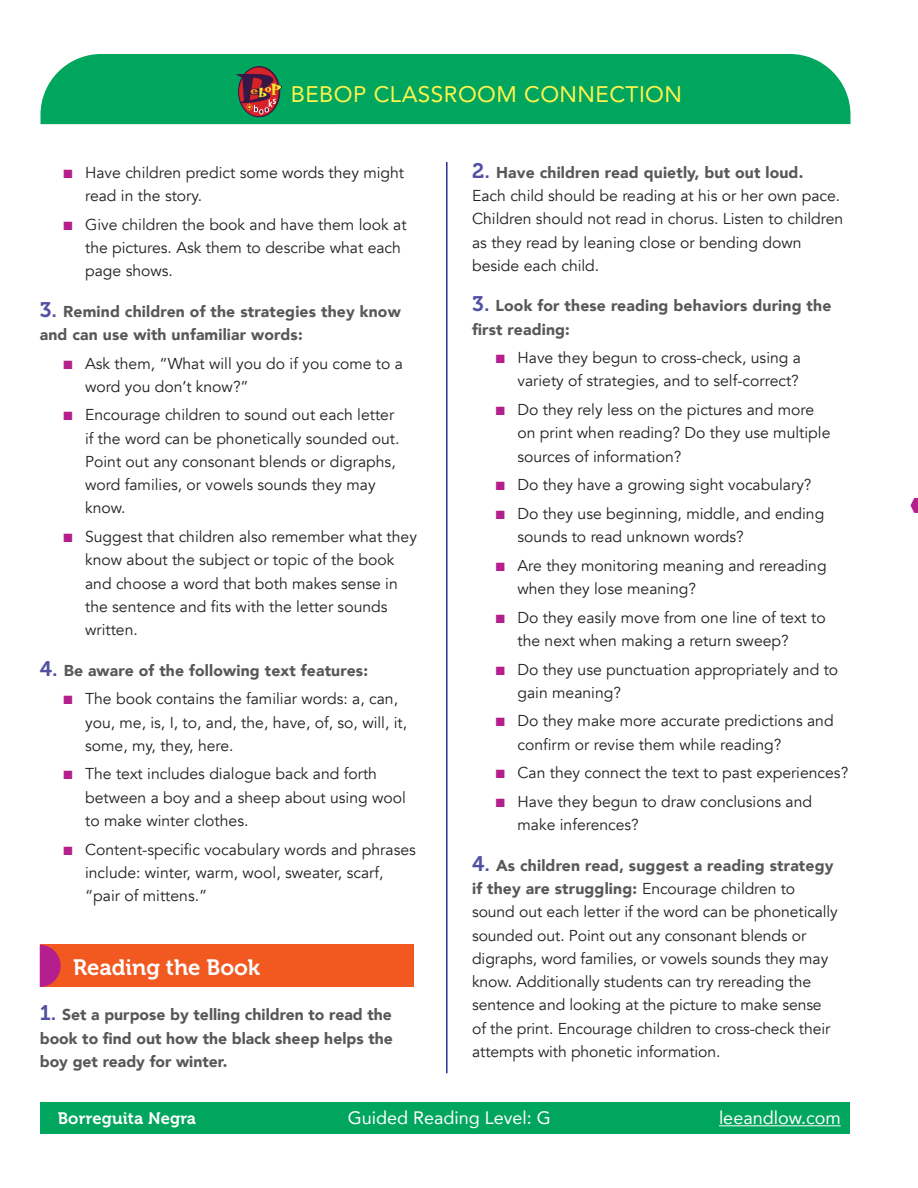
<style>
.page{position:relative;width:918px;height:1188px;background:#fff}
.page>*{position:absolute;margin:0;border:0;box-sizing:border-box;transform-origin:0 0}
.t1{font:22.5px "Avenir";letter-spacing:.02em;color:#fff34f}
.t2{font:22.2px "Museo 700";color:#fff}
.t3{font:18px "Avenir";color:#fff}
.t4{font:16.5px "Museo 700";letter-spacing:.01em;color:#fff}
.t5{font:15.75px/23.2px "Avenir";color:#231f20}
.t6{font:900 15.75px/23.2px "Avenir";letter-spacing:.01em;color:#57585a}
.s1{color:#b41e8d}
.s2{font-family:"Museo 700";font-weight:400;font-size:21px;color:#504fa1}
.s3{font-family:"Museo 700";font-size:21px;color:#504fa1}
.s4{font-weight:900;color:#57585a}
</style>
<div class="page">
<div style="left:40px;top:54px;width:810px;height:70px;background:#00a65d"></div>
<hr style="left:446px;top:162px;width:2px;height:911px;background:#2e3092">
<div style="left:40px;top:1103px;width:810px;height:31px;background:#00a65d"></div>
<hr style="left:719px;top:1125px;width:122px;height:1px;background:#fff">
<svg style="left:239px;top:67px;width:40px;height:50px"></svg>
<div style="left:238px;top:66px;width:42px;height:51px;border:1px solid #371745;border-radius:50%"></div>
<svg style="left:236px;top:74px;width:46px;height:40px;background:#794b43"></svg>
<svg style="left:910px;top:498px;width:8px;height:15px"></svg>
<div style="left:40px;top:945px;width:373px;height:42px;background:#f15921"></div>
<svg style="left:40px;top:945px;width:21px;height:42px"></svg>
<h1 class="t1" style="left:291px;top:76px;width:393px">BEBOP CLASSROOM CONNECTION</h1>
<p class="t5" style="left:85px;top:161px;width:321px;text-indent:-22px"><span class="s1">■</span> Have children predict some words they might read in the story.</p>
<p class="t5" style="left:85px;top:213px;width:323px;text-indent:-22px"><span class="s1">■</span> Give children the book and have them look at the pictures. Ask them to describe what each page shows.</p>
<p class="t6" style="left:40px;top:299px;width:363px"><span class="s2">3.</span> Remind children of the strategies they know and can use with unfamiliar words:</p>
<p class="t5" style="left:85px;top:352px;width:319px;text-indent:-22px"><span class="s1">■</span> Ask them, “What will you do if you come to a word you don’t know?”</p>
<p class="t5" style="left:85px;top:404px;width:316px;text-indent:-22px"><span class="s1">■</span> Encourage children to sound out each letter if the word can be phonetically sounded out.<br>Point out any consonant blends or digraphs, word families, or vowels sounds they may know.</p>
<p class="t5" style="left:85px;top:525px;width:333px;text-indent:-22px"><span class="s1">■</span> Suggest that children also remember what they know about the subject or topic of the book and choose a word that both makes sense in the sentence and fits with the letter sounds written.</p>
<p class="t6" style="left:40px;top:658px;width:330px"><span class="s2">4.</span> Be aware of the following text features:</p>
<p class="t5" style="left:85px;top:688px;width:324px;text-indent:-22px"><span class="s1">■</span> The book contains the familiar words: a, can, you, me, is, I, to, and, the, have, of, so, will, it, some, my, they, here.</p>
<p class="t5" style="left:85px;top:763px;width:322px;text-indent:-22px"><span class="s1">■</span> The text includes dialogue back and forth between a boy and a sheep about using wool to make winter clothes.</p>
<p class="t5" style="left:85px;top:838px;width:332px;text-indent:-22px"><span class="s1">■</span> Content-specific vocabulary words and phrases include: winter, warm, wool, sweater, scarf, “pair of mittens.”</p>
<p class="t2" style="left:73px;top:955px;width:188px">Reading the Book</p>
<p class="t6" style="left:40px;top:1003px;width:355px;text-align:justify"><span class="s2">1.</span> Set a purpose by telling children to read the book to find out how the black sheep helps the boy get ready for winter.</p>
<p class="t5" style="left:472px;top:161px;width:373px"><span class="s3">2.</span> <span class="s4">Have children read quietly, but out loud.<br></span>Each child should be reading at his or her own pace.<br>Children should not read in chorus. Listen to children as they read by leaning close or bending down beside each child.</p>
<p class="t6" style="left:472px;top:294px;width:361px"><span class="s2">3.</span> Look for these reading behaviors during the first reading:</p>
<p class="t5" style="left:496px;top:346px;width:307px;text-align:right"><span class="s1">■</span> Have they begun to cross-check, using a variety of strategies, and to self-correct?</p>
<p class="t5" style="left:517px;top:398px;width:314px;text-indent:-22px"><span class="s1">■</span> Do they rely less on the pictures and more on print when reading? Do they use multiple sources of information?</p>
<p class="t5" style="left:496px;top:473px;width:317px"><span class="s1">■</span> Do they have a growing sight vocabulary?</p>
<p class="t5" style="left:517px;top:502px;width:308px;text-indent:-22px"><span class="s1">■</span> Do they use beginning, middle, and ending sounds to read unknown words?</p>
<p class="t5" style="left:517px;top:554px;width:311px;text-indent:-22px"><span class="s1">■</span> Are they monitoring meaning and rereading when they lose meaning?</p>
<p class="t5" style="left:517px;top:606px;width:310px;text-indent:-22px"><span class="s1">■</span> Do they easily move from one line of text to the next when making a return sweep?</p>
<p class="t5" style="left:517px;top:658px;width:322px;text-indent:-22px"><span class="s1">■</span> Do they use punctuation appropriately and to gain meaning?</p>
<p class="t5" style="left:517px;top:710px;width:318px;text-indent:-22px"><span class="s1">■</span> Do they make more accurate predictions and confirm or revise them while reading?</p>
<p class="t5" style="left:496px;top:762px;width:354px"><span class="s1">■</span> Can they connect the text to past experiences?</p>
<p class="t5" style="left:517px;top:790px;width:296px;text-indent:-22px"><span class="s1">■</span> Have they begun to draw conclusions and make inferences?</p>
<p class="t5" style="left:472px;top:854px;width:367px"><span class="s3">4.</span> <span class="s4">As children read, suggest a reading strategy if they are struggling:</span> Encourage children to sound out each letter if the word can be phonetically sounded out. Point out any consonant blends or digraphs, word families, or vowels sounds they may know. Additionally students can try rereading the sentence and looking at the picture to make sense of the print. Encourage children to cross-check their attempts with phonetic information.</p>
<p class="t4" style="left:58px;top:1110px;width:140px">Borreguita Negra</p>
<p class="t3" style="left:348px;top:1104px;width:205px">Guided Reading Level: G</p>
<p class="t3" style="left:719px;top:1104px;width:123px">leeandlow.com</p>
</div>
